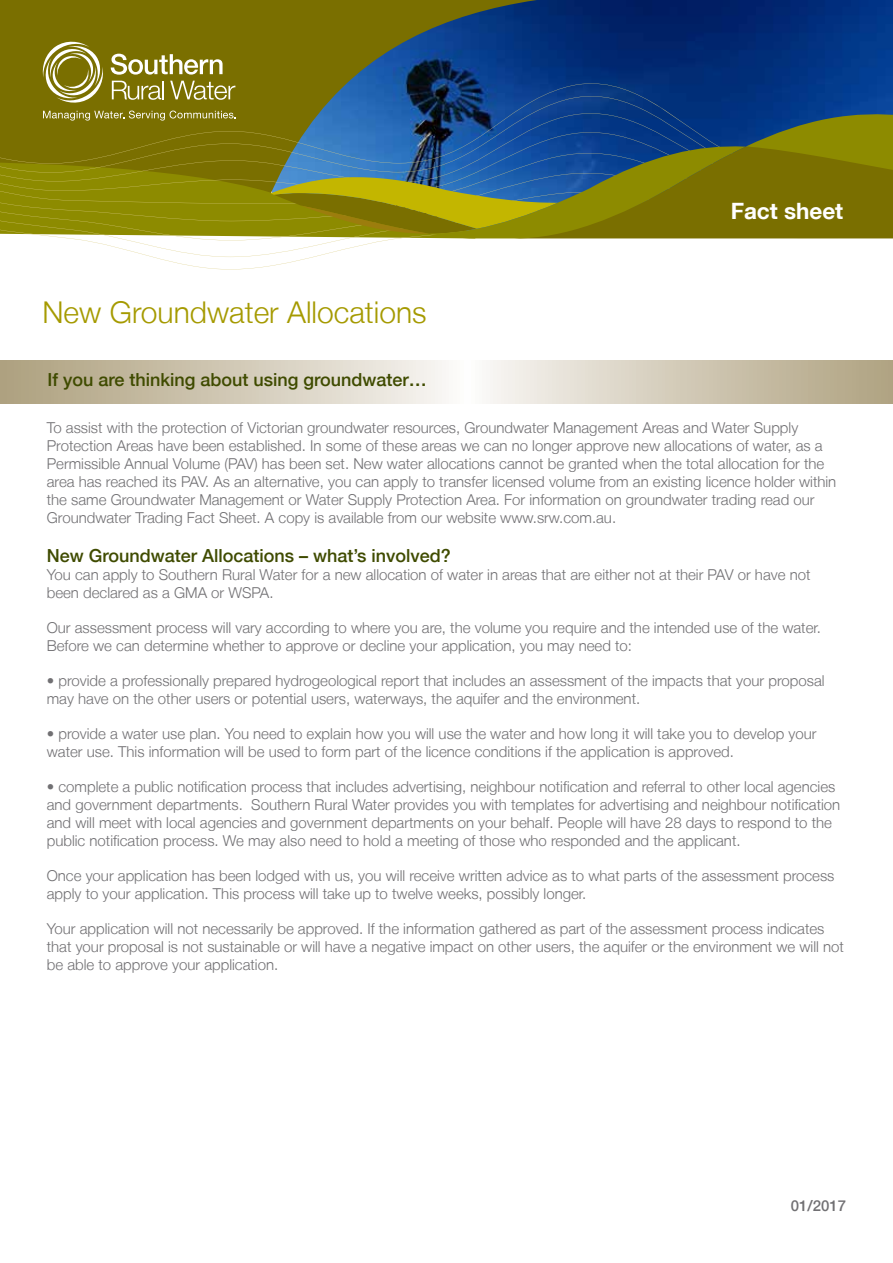
<style>
.page{position:relative;width:893px;height:1263px;background:#fff}
.page>*{position:absolute;margin:0;border:0;box-sizing:border-box;transform-origin:0 0}
.t1{font:300 30px "Helvetica Neue LT";color:#a59a00}
.t2{font:700 22.5px "Helvetica Neue LT";color:#fff}
.t3{font:500 18px "Helvetica Neue LT";color:#3f4b00}
.t4{font:300 15px/18px "Helvetica Neue LT";color:#717073}
.t5{font:500 15px "Helvetica Neue LT";color:#717073}
.s1{font-weight:500}
</style>
<div class="page">
<svg style="left:0;top:0;width:893px;height:34px;fill:#7a6f00"></svg>
<svg style="left:81px;top:240px;width:307px;height:17px"></svg>
<svg style="left:0;top:221px;width:893px;height:19px;fill:#8d8b00"></svg>
<svg style="left:0;top:204px;width:271px;height:17px;fill:#8d8b00"></svg>
<svg style="left:0;top:192px;width:271px;height:12px;fill:#8d8b00"></svg>
<svg style="left:0;top:183px;width:271px;height:9px;fill:#8d8b00"></svg>
<svg style="left:0;top:173px;width:271px;height:10px;fill:#8d8b00"></svg>
<svg style="left:0;top:164px;width:271px;height:9px;fill:#7a6f00"></svg>
<svg style="left:0;top:34px;width:893px;height:130px"></svg>
<svg style="left:111px;top:54px;width:112px;height:21px"></svg>
<svg style="left:112px;top:81px;width:52px;height:19px"></svg>
<svg style="left:170px;top:81px;width:65px;height:19px"></svg>
<svg style="left:43px;top:111px;width:192px;height:10px"></svg>
<svg style="left:41px;top:40px;width:64px;height:65px"></svg>
<svg style="left:271px;top:110px;width:622px;height:128px"></svg>
<svg style="left:0;top:361px;width:893px;height:42px"></svg>
<h1 class="t1" style="left:43px;top:294px;width:386px">New Groundwater Allocations</h1>
<p class="t3" style="left:47px;top:369px;width:381px">If you are thinking about using groundwater…</p>
<h2 class="t2" style="left:731px;top:197px;width:114px">Fact sheet</h2>
<p class="t4" style="left:47px;top:418px;width:791px">To assist with the protection of Victorian groundwater resources, Groundwater Management Areas and Water Supply Protection Areas have been established. In some of these areas we can no longer approve new allocations of water, as a Permissible Annual Volume (PAV) has been set. New water allocations cannot be granted when the total allocation for the area has reached its PAV. As an alternative, you can apply to transfer licensed volume from an existing licence holder within the same Groundwater Management or Water Supply Protection Area. For information on groundwater trading read our Groundwater Trading Fact Sheet. A copy is available from our website www.srw.com.au.</p>
<p class="t3" style="left:47px;top:545px;width:406px">New Groundwater Allocations – what’s involved?</p>
<p class="t4" style="left:47px;top:565px;width:765px">You can apply to Southern Rural Water for a new allocation of water in areas that are either not at their PAV or have not been declared as a GMA or WSPA.</p>
<p class="t4" style="left:47px;top:618px;width:776px">Our assessment process will vary according to where you are, the volume you require and the intended use of the water.<br>Before we can determine whether to approve or decline your application, you may need to:</p>
<p class="t4" style="left:47px;top:671px;width:779px"><span class="s1">•</span> provide a professionally prepared hydrogeological report that includes an assessment of the impacts that your proposal may have on the other users or potential users, waterways, the aquifer and the environment.</p>
<p class="t4" style="left:47px;top:724px;width:771px"><span class="s1">•</span> provide a water use plan. You need to explain how you will use the water and how long it will take you to develop your water use. This information will be used to form part of the licence conditions if the application is approved.</p>
<p class="t4" style="left:47px;top:777px;width:795px"><span class="s1">•</span> complete a public notification process that includes advertising, neighbour notification and referral to other local agencies and government departments. Southern Rural Water provides you with templates for advertising and neighbour notification and will meet with local agencies and government departments on your behalf. People will have 28 days to respond to the public notification process. We may also need to hold a meeting of those who responded and the applicant.</p>
<p class="t4" style="left:47px;top:866px;width:789px">Once your application has been lodged with us, you will receive written advice as to what parts of the assessment process apply to your application. This process will take up to twelve weeks, possibly longer.</p>
<p class="t4" style="left:47px;top:919px;width:799px">Your application will not necessarily be approved. If the information gathered as part of the assessment process indicates that your proposal is not sustainable or will have a negative impact on other users, the aquifer or the environment we will not be able to approve your application.</p>
<p class="t5" style="left:791px;top:1197px;width:57px">01/2017</p>
</div>
